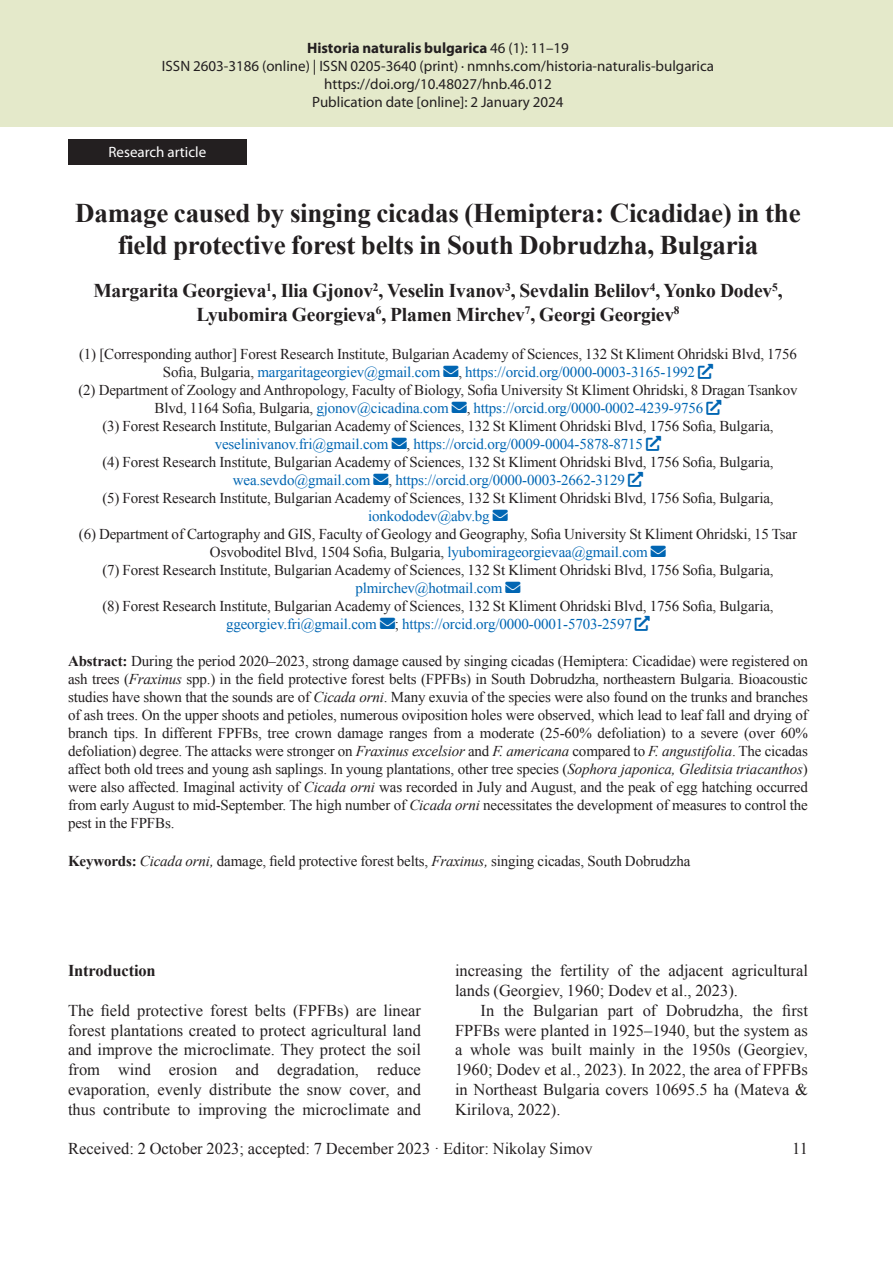
<style>
.page{position:relative;width:893px;height:1263px;background:#fff}
.page>*{position:absolute;margin:0;border:0;box-sizing:border-box;transform-origin:0 0}
.t1{font:700 27px/32.4px "Times New Roman";letter-spacing:-.01em;color:#231f20;text-align:center}
.t2{font:700 19.5px/23.4px "Times New Roman";letter-spacing:-.01em;color:#231f20;text-align:center}
.t3{font:16.5px/19.8px "Times New Roman";color:#231f20;text-align:justify}
.t4{font:700 16.5px "Times New Roman";letter-spacing:-.01em;color:#231f20}
.t5{font:15px/18px "Times New Roman";letter-spacing:-.01em;color:#231f20;text-align:justify}
.t6{font:15px "Times New Roman";letter-spacing:-.01em;color:#0166b3}
.t7{font:15px/18px "Myriad Pro";color:#231f20;text-align:center}
.t8{font:15px "Myriad Pro";color:#fff}
.s1{font-weight:700}
.s2{color:#231f20}
.s3{color:#0166b3}
.s4{font-style:italic}
</style>
<div class="page">
<div style="left:0;top:0;width:893px;height:126px;background:#e4e9ca"></div>
<div style="left:68px;top:139px;width:179px;height:25px;background:#231f20"></div>
<p class="t7" style="left:162px;top:40px;width:553px"><span class="s1">Historia naturalis bulgarica</span> 46 (1): 11–19<br>ISSN 2603-3186 (online) | ISSN 0205-3640 (print) · nmnhs.com/historia-naturalis-bulgarica https://doi.org/10.48027/hnb.46.012<br>Publication date [online]: 2 January 2024</p>
<p class="t8" style="left:108px;top:146px;width:99px">Research article</p>
<h1 class="t1" style="left:75px;top:199px;width:727px">Damage caused by singing cicadas (Hemiptera: Cicadidae) in the field protective forest belts in South Dobrudzha, Bulgaria</h1>
<h2 class="t2" style="left:93px;top:281px;width:691px">Margarita Georgieva<sup>1</sup>, Ilia Gjonov<sup>2</sup>, Veselin Ivanov<sup>3</sup>, Sevdalin Belilov<sup>4</sup>, Yonko Dodev<sup>5</sup>,<br>Lyubomira Georgieva<sup>6</sup>, Plamen Mirchev<sup>7</sup>, Georgi Georgiev<sup>8</sup></h2>
<p class="t5" style="left:79px;top:346px;width:719px">(1) [Corresponding author] Forest Research Institute, Bulgarian Academy of Sciences, 132 St Kliment Ohridski Blvd, 1756</p>
<p class="t6" style="left:163px;top:366px;width:533px"><span class="s2">Sofia, Bulgaria,</span> margaritageorgiev@gmail.com ✉<span class="s2">,</span> https://orcid.org/0000-0003-3165-1992</p>
<p class="t5" style="left:78px;top:382px;width:720px">(2) Department of Zoology and Anthropology, Faculty of Biology, Sofia University St Kliment Ohridski, 8 Dragan Tsankov</p>
<p class="t6" style="left:155px;top:402px;width:550px"><span class="s2">Blvd, 1164 Sofia, Bulgaria,</span> gjonov@cicadina.com ✉<span class="s2">,</span> https://orcid.org/0000-0002-4239-9756</p>
<p class="t5" style="left:102px;top:418px;width:673px">(3) Forest Research Institute, Bulgarian Academy of Sciences, 132 St Kliment Ohridski Blvd, 1756 Sofia, Bulgaria,</p>
<p class="t6" style="left:215px;top:438px;width:430px">veselinivanov.fri@gmail.com ✉<span class="s2">,</span> https://orcid.org/0009-0004-5878-8715</p>
<p class="t5" style="left:102px;top:454px;width:673px">(4) Forest Research Institute, Bulgarian Academy of Sciences, 132 St Kliment Ohridski Blvd, 1756 Sofia, Bulgaria,</p>
<p class="t6" style="left:233px;top:474px;width:394px">wea.sevdo@gmail.com ✉<span class="s2">,</span> https://orcid.org/0000-0003-2662-3129</p>
<p class="t5" style="left:102px;top:490px;width:673px">(5) Forest Research Institute, Bulgarian Academy of Sciences, 132 St Kliment Ohridski Blvd, 1756 Sofia, Bulgaria,</p>
<p class="t6" style="left:368px;top:510px;width:141px">ionkododev@abv.bg ✉</p>
<p class="t5" style="left:79px;top:526px;width:720px">(6) Department of Cartography and GIS, Faculty of Geology and Geography, Sofia University St Kliment Ohridski, 15 Tsar</p>
<p class="t5" style="left:210px;top:544px;width:457px">Osvoboditel Blvd, 1504 Sofia, Bulgaria, <span class="s3">lyubomirageorgievaa@gmail.com</span> <span class="s3">✉</span></p>
<p class="t5" style="left:102px;top:562px;width:673px">(7) Forest Research Institute, Bulgarian Academy of Sciences, 132 St Kliment Ohridski Blvd, 1756 Sofia, Bulgaria,</p>
<p class="t6" style="left:355px;top:582px;width:167px">plmirchev@hotmail.com ✉</p>
<p class="t5" style="left:102px;top:598px;width:673px">(8) Forest Research Institute, Bulgarian Academy of Sciences, 132 St Kliment Ohridski Blvd, 1756 Sofia, Bulgaria,</p>
<p class="t6" style="left:226px;top:618px;width:407px">ggeorgiev.fri@gmail.com ✉<span class="s2">;</span> https://orcid.org/0000-0001-5703-2597</p>
<p class="t5" style="left:68px;top:654px;width:741px"><span class="s1">Abstract:</span> During the period 2020–2023, strong damage caused by singing cicadas (Hemiptera: Cicadidae) were registered on ash trees (<span class="s4">Fraxinus</span> spp.) in the field protective forest belts (FPFBs) in South Dobrudzha, northeastern Bulgaria. Bioacoustic studies have shown that the sounds are of <span class="s4">Cicada orni</span>. Many exuvia of the species were also found on the trunks and branches of ash trees. On the upper shoots and petioles, numerous oviposition holes were observed, which lead to leaf fall and drying of branch tips. In different FPFBs, tree crown damage ranges from a moderate (25-60% defoliation) to a severe (over 60% defoliation) degree. The attacks were stronger on <span class="s4">Fraxinus excelsior</span> and <span class="s4">F. americana</span> compared to <span class="s4">F. angustifolia</span>. The cicadas affect both old trees and young ash saplings. In young plantations, other tree species (<span class="s4">Sophora japonica, Gleditsia triacanthos</span>) were also affected. Imaginal activity of <span class="s4">Cicada orni</span> was recorded in July and August, and the peak of egg hatching occurred from early August to mid-September. The high number of <span class="s4">Cicada orni</span> necessitates the development of measures to control the pest in the FPFBs.</p>
<p class="t5" style="left:68px;top:854px;width:624px"><span class="s1">Keywords:</span> <span class="s4">Cicada orni,</span> damage, field protective forest belts, <span class="s4">Fraxinus,</span> singing cicadas, South Dobrudzha</p>
<p class="t4" style="left:68px;top:965px;width:89px">Introduction</p>
<p class="t3" style="left:68px;top:1002px;width:354px">The field protective forest belts (FPFBs) are linear forest plantations created to protect agricultural land and improve the microclimate. They protect the soil from wind erosion and degradation, reduce evaporation, evenly distribute the snow cover, and thus contribute to improving the microclimate and</p>
<p class="t3" style="left:455px;top:962px;width:354px">increasing the fertility of the adjacent agricultural lands (Georgiev, 1960; Dodev et al., 2023).</p>
<p class="t3" style="left:455px;top:1002px;width:354px;text-indent:26px">In the Bulgarian part of Dobrudzha, the first FPFBs were planted in 1925–1940, but the system as a whole was built mainly in the 1950s (Georgiev, 1960; Dodev et al., 2023). In 2022, the area of FPFBs in Northeast Bulgaria covers 10695.5 ha (Mateva &amp; Kirilova, 2022).</p>
<p class="t3" style="left:68px;top:1140px;width:526px">Received: 2 October 2023; accepted: 7 December 2023 · Editor: Nikolay Simov</p>
<p class="t3" style="left:792px;top:1140px;width:17px">11</p>
</div>
